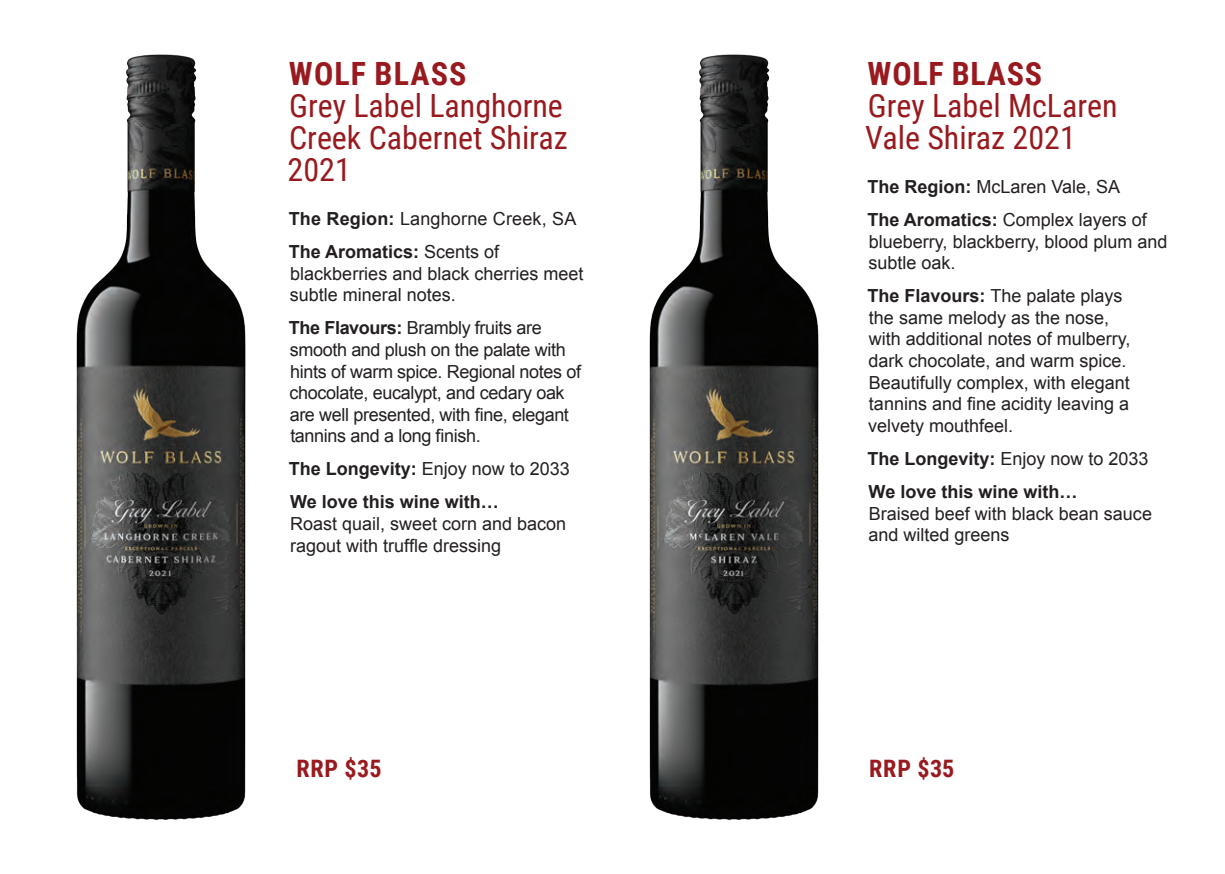
<style>
.page{position:relative;width:1225px;height:874px;background:#fff}
.page>*{position:absolute;margin:0;border:0;box-sizing:border-box;transform-origin:0 0}
.t1{font:32px/32px "Roboto Condensed";color:#991a1e}
.t2{font:700 32px "Roboto Condensed";letter-spacing:.035em;color:#991a1e}
.t3{font:700 24px "Roboto Condensed";letter-spacing:.035em;color:#991a1e}
.t4{font:18px/21.6px "Arial";color:#231f20}
.t5{font:18px/21.6px "Arial";letter-spacing:-.02em;color:#231f20}
.t6{font:700 18px/33px "Arial";color:#231f20}
.s1{font-weight:700}
.s2{font-weight:400}
</style>
<div class="page">
<img style="left:76px;top:54px;width:170px;height:766px">
<img style="left:649px;top:54px;width:170px;height:766px">
<h1 class="t2" style="left:289px;top:51px;width:179px">WOLF BLASS</h1>
<h1 class="t1" style="left:288px;top:88px;width:282px">Grey Label Langhorne<br>Creek Cabernet Shiraz<br>2021</h1>
<p class="t4" style="left:289px;top:202px;width:289px;line-height:33px"><span class="s1">The Region:</span> Langhorne Creek, SA<br><span class="s1">The Aromatics:</span> Scents of</p>
<p class="t4" style="left:290px;top:262px;width:295px">blackberries and black cherries meet subtle mineral notes.</p>
<p class="t5" style="left:289px;top:317px;width:294px"><span class="s1">The Flavours:</span> Brambly fruits are smooth and plush on the palate with hints of warm spice. Regional notes of chocolate, eucalypt, and cedary oak are well presented, with fine, elegant tannins and a long finish.</p>
<p class="t6" style="left:289px;top:453px;width:283px">The Longevity: <span class="s2">Enjoy now to 2033<br></span>We love this wine with…</p>
<p class="t4" style="left:290px;top:512px;width:278px">Roast quail, sweet corn and bacon ragout with truffle dressing</p>
<h1 class="t2" style="left:867px;top:51px;width:176px">WOLF BLASS</h1>
<h1 class="t1" style="left:865px;top:88px;width:254px">Grey Label McLaren<br>Vale Shiraz 2021</h1>
<p class="t4" style="left:867px;top:170px;width:281px;line-height:33px"><span class="s1">The Region:</span> McLaren Vale, SA<br><span class="s1">The Aromatics:</span> Complex layers of</p>
<p class="t4" style="left:868px;top:230px;width:300px">blueberry, blackberry, blood plum and subtle oak.</p>
<p class="t4" style="left:867px;top:285px;width:265px"><span class="s1">The Flavours:</span> The palate plays the same melody as the nose, with additional notes of mulberry, dark chocolate, and warm spice.<br>Beautifully complex, with elegant tannins and fine acidity leaving a velvety mouthfeel.</p>
<p class="t6" style="left:867px;top:442px;width:283px">The Longevity: <span class="s2">Enjoy now to 2033<br></span>We love this wine with…</p>
<p class="t4" style="left:868px;top:502px;width:285px">Braised beef with black bean sauce and wilted greens</p>
<h2 class="t3" style="left:296px;top:751px;width:87px">RRP $35</h2>
<h2 class="t3" style="left:869px;top:751px;width:87px">RRP $35</h2>
</div>
